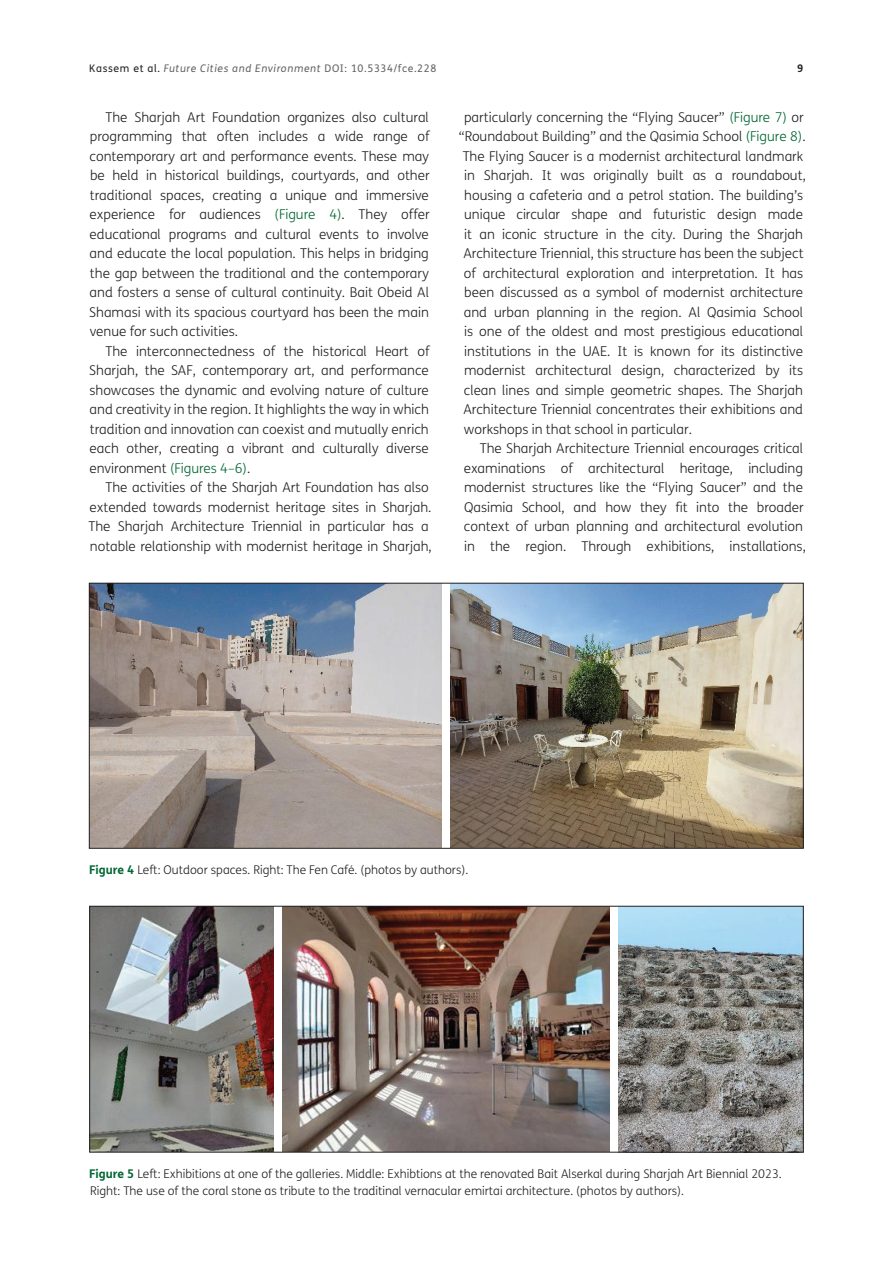
<style>
.page{position:relative;width:893px;height:1263px;background:#fff}
.page>*{position:absolute;margin:0;border:0;box-sizing:border-box;transform-origin:0 0}
.Body_Copy{font:300 13.5px/19.5px "FS Me";color:#231f20;text-align:justify}
.Figure_copy{font:300 12px/16.5px "FS Me";color:#231f20}
.t1{font:italic 10.5px "FS Me";letter-spacing:.06em;color:#636366}
.t2{font:700 10.5px "FS Me";color:#231f20}
.s1{font-style:normal;color:#231f20}
.s2{font-style:normal}
.s3{color:#063}
.s4{font-weight:700;color:#063}
</style>
<div class="page">
<img style="left:91px;top:585px;width:351px;height:262px">
<img style="left:451px;top:585px;width:351px;height:262px">
<div style="left:89px;top:583px;width:715px;height:266px;border:1px solid #231f20"></div>
<img style="left:91px;top:908px;width:183px;height:242px">
<img style="left:282px;top:908px;width:327px;height:242px">
<img style="left:618px;top:908px;width:184px;height:242px">
<div style="left:89px;top:906px;width:715px;height:246px;border:1px solid #231f20"></div>
<p class="t1" style="left:89px;top:62px;width:349px"><span class="s1">Kassem et al.</span> Future Cities and Environment <span class="s2">DOI: 10.5334/fce.228</span></p>
<p class="t2" style="left:797px;top:61px;width:8px">9</p>
<p class="Body_Copy" style="left:89px;top:107px;width:342px;text-indent:16px">The Sharjah Art Foundation organizes also cultural programming that often includes a wide range of contemporary art and performance events. These may be held in historical buildings, courtyards, and other traditional spaces, creating a unique and immersive experience for audiences <span class="s3">(Figure 4)</span>. They offer educational programs and cultural events to involve and educate the local population. This helps in bridging the gap between the traditional and the contemporary and fosters a sense of cultural continuity. Bait Obeid Al Shamasi with its spacious courtyard has been the main venue for such activities.</p>
<p class="Body_Copy" style="left:89px;top:341px;width:342px;text-indent:16px">The interconnectedness of the historical Heart of Sharjah, the SAF, contemporary art, and performance showcases the dynamic and evolving nature of culture and creativity in the region. It highlights the way in which tradition and innovation can coexist and mutually enrich each other, creating a vibrant and culturally diverse environment <span class="s3">(Figures 4–6)</span>.</p>
<p class="Body_Copy" style="left:88px;top:478px;width:345px;text-align:left;text-indent:17px">The activities of the Sharjah Art Foundation has also extended towards modernist heritage sites in Sharjah.<br>The Sharjah Architecture Triennial in particular has a notable relationship with modernist heritage in Sharjah,</p>
<p class="Body_Copy" style="left:464px;top:107px;width:341px">particularly concerning the “Flying Saucer” <span class="s3">(Figure 7)</span> or</p>
<p class="Body_Copy" style="left:459px;top:127px;width:348px">“Roundabout Building” and the Qasimia School <span class="s3">(Figure 8)</span>.</p>
<p class="Body_Copy" style="left:463px;top:146px;width:342px">The Flying Saucer is a modernist architectural landmark</p>
<p class="Body_Copy" style="left:464px;top:166px;width:343px">in Sharjah. It was originally built as a roundabout,</p>
<p class="Body_Copy" style="left:464px;top:185px;width:340px">housing a cafeteria and a petrol station. The building’s</p>
<p class="Body_Copy" style="left:464px;top:205px;width:340px">unique circular shape and futuristic design made</p>
<p class="Body_Copy" style="left:464px;top:224px;width:340px">it an iconic structure in the city. During the Sharjah</p>
<p class="Body_Copy" style="left:463px;top:244px;width:342px">Architecture Triennial, this structure has been the subject</p>
<p class="Body_Copy" style="left:464px;top:263px;width:341px">of architectural exploration and interpretation. It has</p>
<p class="Body_Copy" style="left:464px;top:283px;width:340px">been discussed as a symbol of modernist architecture</p>
<p class="Body_Copy" style="left:464px;top:302px;width:341px">and urban planning in the region. Al Qasimia School</p>
<p class="Body_Copy" style="left:464px;top:322px;width:340px">is one of the oldest and most prestigious educational</p>
<p class="Body_Copy" style="left:464px;top:341px;width:340px">institutions in the UAE. It is known for its distinctive</p>
<p class="Body_Copy" style="left:464px;top:361px;width:341px">modernist architectural design, characterized by its</p>
<p class="Body_Copy" style="left:464px;top:380px;width:341px">clean lines and simple geometric shapes. The Sharjah</p>
<p class="Body_Copy" style="left:463px;top:400px;width:341px">Architecture Triennial concentrates their exhibitions and</p>
<p class="Body_Copy" style="left:464px;top:419px;width:230px">workshops in that school in particular.</p>
<p class="Body_Copy" style="left:464px;top:439px;width:344px;text-align:left;text-indent:16px">The Sharjah Architecture Triennial encourages critical examinations of architectural heritage, including modernist structures like the “Flying Saucer” and the Qasimia School, and how they fit into the broader context of urban planning and architectural evolution in the region. Through exhibitions, installations,</p>
<p class="Figure_copy" style="left:89px;top:862px;width:381px"><span class="s4">Figure 4</span> Left: Outdoor spaces. Right: The Fen Café. (photos by authors).</p>
<p class="Figure_copy" style="left:89px;top:1166px;width:694px"><span class="s4">Figure 5</span> Left: Exhibitions at one of the galleries. Middle: Exhibtions at the renovated Bait Alserkal during Sharjah Art Biennial 2023.<br>Right: The use of the coral stone as tribute to the traditinal vernacular emirtai architecture. (photos by authors).</p>
</div>
